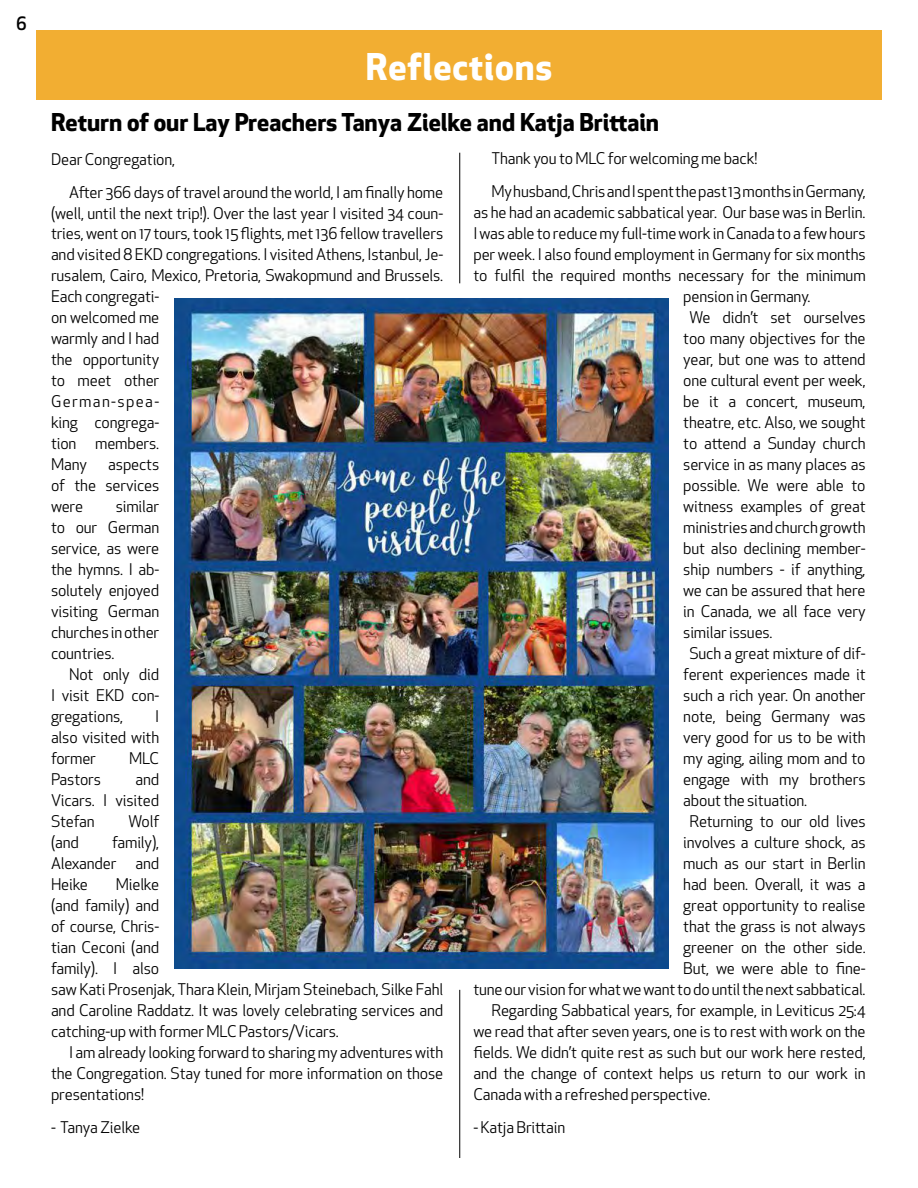
<style>
.page{position:relative;width:918px;height:1188px;background:#fff}
.page>*{position:absolute;margin:0;border:0;box-sizing:border-box;transform-origin:0 0}
.t1{font:700 36px "Apex New";letter-spacing:.025em;color:#fff}
.t2{font:700 24px "Apex New";color:#000}
.t3{font:500 18px "Apex New";color:#000}
.t4{font:15.75px/21px "Apex New";letter-spacing:-.01em;color:#000;text-align:justify}
</style>
<div class="page">
<div style="left:36px;top:30px;width:846px;height:70px;background:#f2ae32"></div>
<hr style="left:459px;top:990px;width:1px;height:168px;background:#000">
<hr style="left:459px;top:153px;width:1px;height:130px;background:#000">
<img style="left:174px;top:298px;width:494px;height:670px">
<p class="t3" style="left:16px;top:11px;width:12px">6</p>
<h1 class="t1" style="left:366px;top:40px;width:188px">Reflections</h1>
<h2 class="t2" style="left:51px;top:105px;width:610px">Return of our Lay Preachers Tanya Zielke and Katja Brittain</h2>
<p class="t4" style="left:69px;top:142px;width:376px;line-height:33px;text-indent:-18px">Dear Congregation,<br>After 366 days of travel around the world, I am finally home</p>
<p class="t4" style="left:51px;top:202px;width:394px;text-align:left">(well, until the next trip!). Over the last year I visited 34 coun&shy;tries, went on 17 tours, took 15 flights, met 136 fellow travellers and visited 8 EKD congregations. I visited Athens, Istanbul, Je&shy;rusalem, Cairo, Mexico, Pretoria, Swakopmund and Brussels.<br>Each congregati-<br>on welcomed me<br>warmly and I had<br>the opportunity<br>to meet other<br>German-spea-<br>king congrega-<br>tion members.<br>Many</p>
<p class="t4" style="left:491px;top:142px;width:376px;line-height:33px">Thank you to MLC for welcoming me back!<br>My husband, Chris and I spent the past 13 months in Germany,</p>
<p class="t4" style="left:473px;top:202px;width:394px">as he had an academic sabbatical year. Our base was in Berlin.</p>
<p class="t4" style="left:473px;top:223px;width:394px">I was able to reduce my full-time work in Canada to a few hours</p>
<p class="t4" style="left:473px;top:244px;width:394px">per week. I also found employment in Germany for six months</p>
<p class="t4" style="left:473px;top:265px;width:394px">to fulfil the required months necessary for the minimum</p>
<p class="t4" style="left:683px;top:286px;width:129px">pension in Germany.</p>
<p class="t4" style="left:689px;top:307px;width:178px">We didn’t set ourselves</p>
<p class="t4" style="left:683px;top:328px;width:184px">too many objectives for the</p>
<p class="t4" style="left:683px;top:349px;width:184px">year, but one was to attend</p>
<p class="t4" style="left:683px;top:370px;width:184px">one cultural event per week,</p>
<p class="t4" style="left:683px;top:391px;width:184px">be it a concert, museum,</p>
<p class="t4" style="left:683px;top:412px;width:184px">theatre, etc. Also, we sought</p>
<p class="t4" style="left:683px;top:433px;width:184px">to attend a Sunday church</p>
<p class="t4" style="left:683px;top:454px;width:184px">service in as many places as</p>
<p class="t4" style="left:683px;top:475px;width:184px">possible. We were able to</p>
<p class="t4" style="left:683px;top:496px;width:184px">witness examples of great</p>
<p class="t4" style="left:683px;top:517px;width:184px">ministries and church growth</p>
<p class="t4" style="left:683px;top:538px;width:184px">but also declining member-</p>
<p class="t4" style="left:683px;top:559px;width:184px">ship numbers - if anything,</p>
<p class="t4" style="left:683px;top:580px;width:184px">we can be assured that here</p>
<p class="t4" style="left:683px;top:601px;width:184px">in Canada, we all face very</p>
<p class="t4" style="left:683px;top:622px;width:91px">similar issues.</p>
<p class="t4" style="left:689px;top:643px;width:178px">Such a great mixture of dif-</p>
<p class="t4" style="left:683px;top:664px;width:184px">ferent experiences made it</p>
<p class="t4" style="left:683px;top:685px;width:184px">such a rich year. On another</p>
<p class="t4" style="left:683px;top:706px;width:184px">note, being Germany was</p>
<p class="t4" style="left:683px;top:727px;width:184px">very good for us to be with</p>
<p class="t4" style="left:683px;top:748px;width:184px">my aging, ailing mom and to</p>
<p class="t4" style="left:683px;top:769px;width:184px">engage with my brothers</p>
<p class="t4" style="left:683px;top:790px;width:126px">about the situation.</p>
<p class="t4" style="left:689px;top:811px;width:178px">Returning to our old lives</p>
<p class="t4" style="left:683px;top:832px;width:184px">involves a culture shock, as</p>
<p class="t4" style="left:683px;top:853px;width:184px">much as our start in Berlin</p>
<p class="t4" style="left:683px;top:874px;width:184px">had been. Overall, it was a</p>
<p class="t4" style="left:683px;top:895px;width:184px">great opportunity to realise</p>
<p class="t4" style="left:683px;top:916px;width:184px">that the grass is not always</p>
<p class="t4" style="left:683px;top:937px;width:184px">greener on the other side.</p>
<p class="t4" style="left:683px;top:958px;width:184px">But, we were able to fine-</p>
<p class="t4" style="left:473px;top:979px;width:394px">tune our vision for what we want to do until the next sabbatical.</p>
<p class="t4" style="left:491px;top:1000px;width:376px">Regarding Sabbatical years, for example, in Leviticus 25:4</p>
<p class="t4" style="left:473px;top:1021px;width:394px">we read that after seven years, one is to rest with work on the</p>
<p class="t4" style="left:473px;top:1042px;width:394px">fields. We didn’t quite rest as such but our work here rested,</p>
<p class="t4" style="left:473px;top:1063px;width:394px">and the change of context helps us return to our work in</p>
<p class="t4" style="left:473px;top:1084px;width:238px">Canada with a refreshed perspective.</p>
<p class="t4" style="left:473px;top:1117px;width:93px">- Katja Brittain</p>
<p class="t4" style="left:51px;top:454px;width:110px;text-indent:57px">aspects of the services were</p>
<p class="t4" style="left:51px;top:496px;width:110px;text-indent:65px">similar to our German service, as were the hymns. I ab&shy;solutely enjoyed visiting German churches in other countries.</p>
<p class="t4" style="left:51px;top:664px;width:110px;text-indent:18px">Not only did I visit EKD con&shy;gregations,</p>
<p class="t4" style="left:51px;top:706px;width:110px;text-indent:104px">I also visited with former</p>
<p class="t4" style="left:129px;top:748px;width:32px">MLC</p>
<p class="t4" style="left:51px;top:769px;width:110px;text-indent:84px">and Vicars. I visited Stefan</p>
<p class="t4" style="left:51px;top:769px;width:52px">Pastors</p>
<p class="t4" style="left:128px;top:811px;width:32px">Wolf</p>
<p class="t4" style="left:51px;top:832px;width:110px;text-indent:61px">family), Alexander and Heike</p>
<p class="t4" style="left:51px;top:832px;width:30px">(and</p>
<p class="t4" style="left:51px;top:874px;width:394px;text-align:left;text-indent:65px">Mielke<br>(and family) and<br>of course, Chris-<br>tian Ceconi (and<br>family). I also<br>saw Kati Prosenjak, Thara Klein, Mirjam Steinebach, Silke Fahl and Caroline Raddatz. It was lovely celebrating services and catching-up with former MLC Pastors/Vicars.</p>
<p class="t4" style="left:51px;top:1042px;width:394px;text-indent:18px">I am already looking forward to sharing my adventures with the Congregation. Stay tuned for more information on those presentations!</p>
<p class="t4" style="left:51px;top:1117px;width:91px">- Tanya Zielke</p>
</div>
